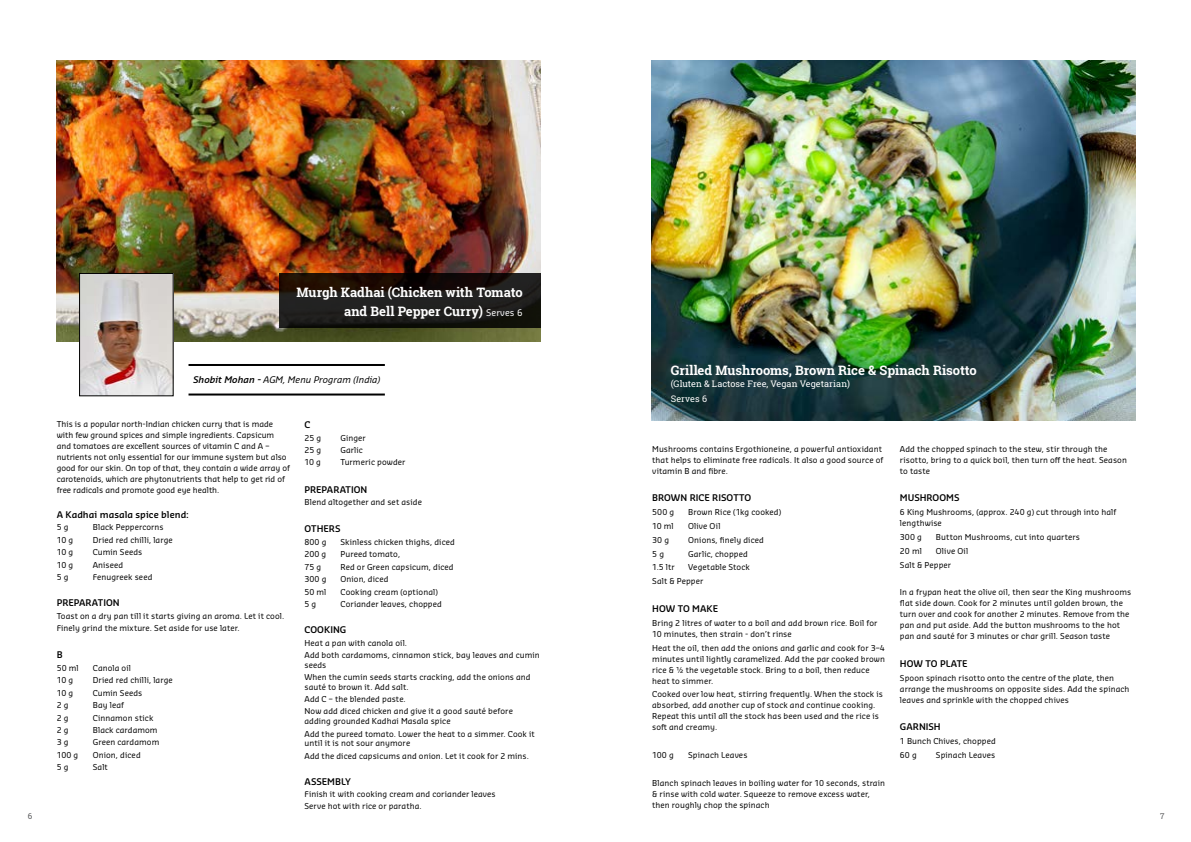
<style>
.page{position:relative;width:1191px;height:842px;background:#fff}
.page>*{position:absolute;margin:0;border:0;box-sizing:border-box;transform-origin:0 0}
.t1{font:700 13px/18.1px "Roboto Slab";letter-spacing:-.005em;color:#fff;text-align:right}
.t2{font:600 9px "Sansa Pro";letter-spacing:.005em;color:#000}
.t3{font:9px/15px "Roboto Slab";letter-spacing:.01em;color:#fff}
.t4{font:italic 9px "Sansa Pro";color:#000}
.t5{font:8px/11px "Sansa Pro";letter-spacing:.01em;color:#000}
.t6{font:8px "Roboto Slab";color:#58595b}
.s1{font-family:"Sansa Pro";font-weight:400;font-size:9px}
.s2{font-weight:600}
</style>
<div class="page">
<img style="left:652px;top:61px;width:483px;height:359px">
<img style="left:57px;top:61px;width:483px;height:281px">
<img style="left:81px;top:275px;width:90px;height:119px">
<div style="left:79px;top:273px;width:94px;height:123px;border:1px solid #000"></div>
<svg style="left:279px;top:273px;width:261px;height:55px;background:#1b1714"></svg>
<hr style="left:188px;top:364px;width:197px;height:2px;background:#000">
<hr style="left:188px;top:393px;width:197px;height:2px;background:#000">
<h1 class="t1" style="left:296px;top:284px;width:227px">Murgh Kadhai (Chicken with Tomato and Bell Pepper Curry) <span class="s1">Serves 6</span></h1>
<p class="t4" style="left:193px;top:374px;width:188px"><span class="s2">Shobit Mohan -</span> AGM, Menu Program (India)</p>
<p class="t5" style="left:57px;top:418px;width:235px">This is a popular north-Indian chicken curry that is made with few ground spices and simple ingredients. Capsicum and tomatoes are excellent sources of vitamin C and A – nutrients not only essential for our immune system but also good for our skin. On top of that, they contain a wide array of carotenoids, which are phytonutrients that help to get rid of free radicals and promote good eye health.</p>
<p class="t2" style="left:57px;top:509px;width:134px">A Kadhai masala spice blend:</p>
<p class="t5" style="left:57px;top:522px;width:13px">5 g</p>
<p class="t5" style="left:93px;top:522px;width:72px">Black Peppercorns</p>
<p class="t5" style="left:57px;top:534px;width:18px">10 g</p>
<p class="t5" style="left:93px;top:534px;width:81px">Dried red chilli, large</p>
<p class="t5" style="left:57px;top:546px;width:18px">10 g</p>
<p class="t5" style="left:93px;top:546px;width:51px">Cumin Seeds</p>
<p class="t5" style="left:57px;top:559px;width:18px">10 g</p>
<p class="t5" style="left:93px;top:559px;width:32px">Aniseed</p>
<p class="t5" style="left:57px;top:571px;width:13px">5 g</p>
<p class="t5" style="left:93px;top:571px;width:61px">Fenugreek seed</p>
<p class="t2" style="left:57px;top:597px;width:64px">PREPARATION</p>
<p class="t5" style="left:57px;top:609px;width:229px;line-height:12.4px">Toast on a dry pan till it starts giving an aroma. Let it cool.<br>Finely grind the mixture. Set aside for use later.</p>
<p class="t2" style="left:57px;top:649px;width:7px">B</p>
<p class="t5" style="left:57px;top:662px;width:24px">50 ml</p>
<p class="t5" style="left:93px;top:662px;width:40px">Canola oil</p>
<p class="t5" style="left:57px;top:674px;width:18px">10 g</p>
<p class="t5" style="left:93px;top:674px;width:81px">Dried red chilli, large</p>
<p class="t5" style="left:57px;top:687px;width:18px">10 g</p>
<p class="t5" style="left:93px;top:687px;width:51px">Cumin Seeds</p>
<p class="t5" style="left:57px;top:699px;width:13px">2 g</p>
<p class="t5" style="left:93px;top:699px;width:33px">Bay leaf</p>
<p class="t5" style="left:57px;top:712px;width:13px">2 g</p>
<p class="t5" style="left:93px;top:712px;width:62px">Cinnamon stick</p>
<p class="t5" style="left:57px;top:724px;width:13px">2 g</p>
<p class="t5" style="left:93px;top:724px;width:66px">Black cardamom</p>
<p class="t5" style="left:57px;top:737px;width:13px">3 g</p>
<p class="t5" style="left:93px;top:737px;width:68px">Green cardamom</p>
<p class="t5" style="left:57px;top:749px;width:23px">100 g</p>
<p class="t5" style="left:93px;top:749px;width:49px">Onion, diced</p>
<p class="t5" style="left:57px;top:761px;width:13px">5 g</p>
<p class="t5" style="left:93px;top:761px;width:17px">Salt</p>
<p class="t2" style="left:304px;top:419px;width:7px">C</p>
<p class="t5" style="left:304px;top:432px;width:18px">25 g</p>
<p class="t5" style="left:340px;top:432px;width:27px">Ginger</p>
<p class="t5" style="left:304px;top:444px;width:18px">25 g</p>
<p class="t5" style="left:340px;top:444px;width:24px">Garlic</p>
<p class="t5" style="left:304px;top:457px;width:18px">10 g</p>
<p class="t5" style="left:340px;top:457px;width:66px">Turmeric powder</p>
<p class="t2" style="left:304px;top:483px;width:64px">PREPARATION</p>
<p class="t5" style="left:304px;top:496px;width:119px">Blend altogether and set aside</p>
<p class="t2" style="left:304px;top:523px;width:38px">OTHERS</p>
<p class="t5" style="left:304px;top:536px;width:23px">800 g</p>
<p class="t5" style="left:340px;top:536px;width:116px">Skinless chicken thighs, diced</p>
<p class="t5" style="left:304px;top:548px;width:23px">200 g</p>
<p class="t5" style="left:340px;top:548px;width:61px">Pureed tomato,</p>
<p class="t5" style="left:304px;top:561px;width:18px">75 g</p>
<p class="t5" style="left:340px;top:561px;width:115px">Red or Green capsicum, diced</p>
<p class="t5" style="left:304px;top:573px;width:23px">300 g</p>
<p class="t5" style="left:340px;top:573px;width:49px">Onion, diced</p>
<p class="t5" style="left:304px;top:586px;width:23px">50 ml</p>
<p class="t5" style="left:340px;top:586px;width:99px">Cooking cream (optional)</p>
<p class="t5" style="left:304px;top:598px;width:13px">5 g</p>
<p class="t5" style="left:340px;top:598px;width:103px">Coriander leaves, chopped</p>
<p class="t2" style="left:304px;top:624px;width:43px">COOKING</p>
<p class="t5" style="left:304px;top:636px;width:237px;line-height:12.4px">Heat a pan with canola oil.<br>Add both cardamoms, cinnamon stick, bay leaves and cumin</p>
<p class="t5" style="left:304px;top:658px;width:228px;line-height:12.4px">seeds<br>When the cumin seeds starts cracking, add the onions and</p>
<p class="t5" style="left:304px;top:680px;width:210px;line-height:12.4px">sauté to brown it. Add salt.<br>Add C – the blended paste.<br>Now add diced chicken and give it a good sauté before</p>
<p class="t5" style="left:304px;top:715px;width:232px;line-height:12.4px">adding grounded Kadhai Masala spice<br>Add the pureed tomato. Lower the heat to a simmer. Cook it</p>
<p class="t5" style="left:304px;top:737px;width:226px;line-height:12.4px">until it is not sour anymore<br>Add the diced capsicums and onion. Let it cook for 2 mins.</p>
<p class="t2" style="left:304px;top:775px;width:48px">ASSEMBLY</p>
<p class="t5" style="left:304px;top:788px;width:193px;line-height:12.4px">Finish it with cooking cream and coriander leaves<br>Serve hot with rice or paratha.</p>
<h1 class="t1" style="left:671px;top:361px;width:307px">Grilled Mushrooms, Brown Rice &amp; Spinach Risotto</h1>
<p class="t3" style="left:671px;top:376px;width:181px">(Gluten &amp; Lactose Free, Vegan Vegetarian)<br>Serves 6</p>
<p class="t5" style="left:652px;top:443px;width:232px">Mushrooms contains Ergothioneine, a powerful antioxidant that helps to eliminate free radicals. It also a good source of vitamin B and fibre.</p>
<p class="t2" style="left:652px;top:492px;width:101px">BROWN RICE RISOTTO</p>
<p class="t5" style="left:652px;top:506px;width:23px">500 g</p>
<p class="t5" style="left:688px;top:506px;width:95px">Brown Rice (1kg cooked)</p>
<p class="t5" style="left:652px;top:520px;width:23px">10 ml</p>
<p class="t5" style="left:688px;top:520px;width:34px">Olive Oil</p>
<p class="t5" style="left:652px;top:534px;width:18px">30 g</p>
<p class="t5" style="left:688px;top:534px;width:77px">Onions, finely diced</p>
<p class="t5" style="left:652px;top:548px;width:13px">5 g</p>
<p class="t5" style="left:688px;top:548px;width:61px">Garlic, chopped</p>
<p class="t5" style="left:652px;top:562px;width:24px">1.5 ltr</p>
<p class="t5" style="left:652px;top:560px;width:99px;line-height:13.8px;text-indent:36px">Vegetable Stock<br>Salt &amp; Pepper</p>
<p class="t2" style="left:652px;top:603px;width:67px">HOW TO MAKE</p>
<p class="t5" style="left:652px;top:617px;width:227px">Bring 2 litres of water to a boil and add brown rice. Boil for<br>10 minutes, then strain - don’t rinse</p>
<p class="t5" style="left:652px;top:642px;width:234px">Heat the oil, then add the onions and garlic and cook for 3–4 minutes until lightly caramelized. Add the par cooked brown rice &amp; ½ the vegetable stock. Bring to a boil, then reduce heat to simmer.</p>
<p class="t5" style="left:652px;top:689px;width:232px">Cooked over low heat, stirring frequently. When the stock is absorbed, add another cup of stock and continue cooking.<br>Repeat this until all the stock has been used and the rice is soft and creamy.</p>
<p class="t5" style="left:652px;top:749px;width:23px">100 g</p>
<p class="t5" style="left:688px;top:749px;width:61px">Spinach Leaves</p>
<p class="t5" style="left:652px;top:777px;width:234px">Blanch spinach leaves in boiling water for 10 seconds, strain &amp; rinse with cold water. Squeeze to remove excess water, then roughly chop the spinach</p>
<p class="t5" style="left:900px;top:443px;width:228px">Add the chopped spinach to the stew, stir through the risotto, bring to a quick boil, then turn off the heat. Season to taste</p>
<p class="t2" style="left:900px;top:492px;width:61px">MUSHROOMS</p>
<p class="t5" style="left:900px;top:506px;width:218px">6 King Mushrooms, (approx. 240 g) cut through into half lengthwise</p>
<p class="t5" style="left:900px;top:531px;width:23px">300 g</p>
<p class="t5" style="left:936px;top:531px;width:145px">Button Mushrooms, cut into quarters</p>
<p class="t5" style="left:900px;top:545px;width:23px">20 ml</p>
<p class="t5" style="left:900px;top:544px;width:70px;line-height:13.8px;text-indent:36px">Olive Oil<br>Salt &amp; Pepper</p>
<p class="t5" style="left:900px;top:586px;width:233px">In a frypan heat the olive oil, then sear the King mushrooms flat side down. Cook for 2 minutes until golden brown, the turn over and cook for another 2 minutes. Remove from the pan and put aside. Add the button mushrooms to the hot pan and sauté for 3 minutes or char grill. Season taste</p>
<p class="t2" style="left:900px;top:658px;width:69px">HOW TO PLATE</p>
<p class="t5" style="left:900px;top:672px;width:231px">Spoon spinach risotto onto the centre of the plate, then arrange the mushrooms on opposite sides. Add the spinach leaves and sprinkle with the chopped chives</p>
<p class="t2" style="left:900px;top:721px;width:42px">GARNISH</p>
<p class="t5" style="left:900px;top:734px;width:97px;line-height:13.8px">1 Bunch Chives, chopped<br>60 g</p>
<p class="t5" style="left:936px;top:749px;width:61px">Spinach Leaves</p>
<p class="t6" style="left:28px;top:810px;width:6px">6</p>
<p class="t6" style="left:1160px;top:810px;width:6px">7</p>
</div>
